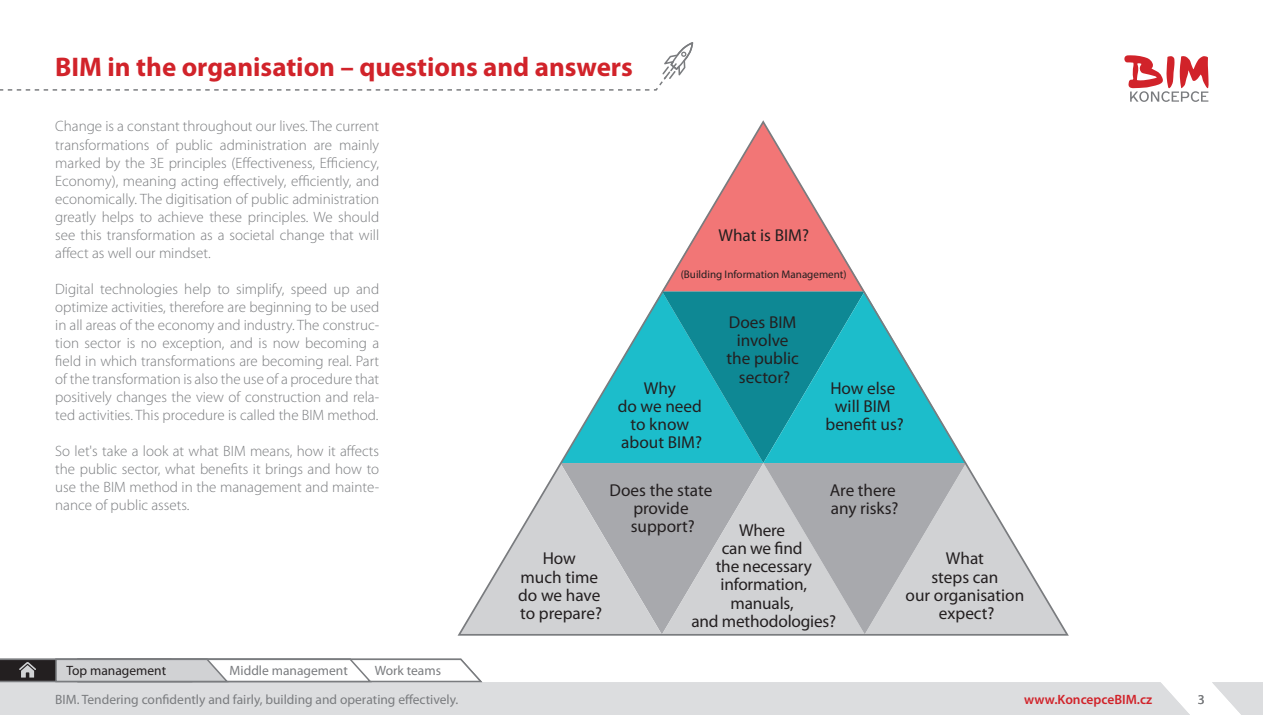
<style>
.page{position:relative;width:1263px;height:715px;background:#fff}
.page>*{position:absolute;margin:0;border:0;box-sizing:border-box;transform-origin:0 0}
.t1{font:700 27px "Myriad Pro";color:#d1232a}
.t2{font:17.25px/18.1px "Myriad Pro";color:#231f20;text-align:center}
.t3{font:300 15px/18px "Myriad Pro";color:#7a7c7f;text-align:justify}
.t4{font:13.5px "Myriad Pro";color:#7a7c7f}
.t5{font:600 13.5px "Myriad Pro";color:#d1232a}
.t6{font:13.5px "Myriad Pro";color:#231f20}
.t7{font:11.1px "Myriad Pro";color:#231f20}
</style>
<div class="page">
<svg style="left:1124px;top:55px;width:85px;height:47px"></svg>
<svg style="left:1212px;top:682px;width:51px;height:32px"></svg>
<div style="left:0;top:682px;width:1189px;height:32px;background:#dcdddf"></div>
<svg style="left:0;top:658px;width:483px;height:25px"></svg>
<svg style="left:458px;top:120px;width:611px;height:515px"></svg>
<svg style="left:0;top:42px;width:693px;height:49px"></svg>
<h1 class="t1" style="left:55px;top:56px;width:579px">BIM in the organisation – questions and answers</h1>
<p class="t3" style="left:55px;top:119px;width:325px">Change is a constant throughout our lives. The current transformations of public administration are mainly marked by the 3E principles (Effectiveness, Efficiency, Economy), meaning acting effectively, efficiently, and economically. The digitisation of public administration greatly helps to achieve these principles. We should see this transformation as a societal change that will affect as well our mindset.</p>
<p class="t3" style="left:55px;top:281px;width:325px">Digital technologies help to simplify, speed up and opti mize activities, therefore are beginning to be used in all areas of the economy and industry. The construc&shy;tion sector is no exception, and is now becoming a field in which transformations are becoming real. Part of the transformation is also the use of a procedure that positively changes the view of construction and rela&shy;ted acti vities. This procedure is called the BIM method.</p>
<p class="t3" style="left:55px;top:443px;width:325px">So let's take a look at what BIM means, how it affects the public sector, what benefits it brings and how to use the BIM method in the management and mainte&shy;nance of public assets.</p>
<p class="t2" style="left:718px;top:227px;width:92px">What is BIM?</p>
<p class="t7" style="left:681px;top:269px;width:167px">(Building Information Management)</p>
<p class="t2" style="left:726px;top:314px;width:74px">Does BIM involve the public sector?</p>
<p class="t2" style="left:618px;top:380px;width:86px">Why<br>do we need to know about BIM?</p>
<p class="t2" style="left:825px;top:380px;width:80px">How else will BIM benefit us?</p>
<p class="t2" style="left:610px;top:482px;width:104px">Does the state provide support?</p>
<p class="t2" style="left:830px;top:482px;width:70px;text-align:left">Are there any risks?</p>
<p class="t2" style="left:691px;top:522px;width:146px">Where<br>can we find<br>the necessary information, manuals,<br>and methodologies?</p>
<p class="t2" style="left:906px;top:550px;width:120px">What<br>steps can<br>our organisation expect?</p>
<p class="t2" style="left:518px;top:550px;width:85px">How<br>much time do we have to prepare?</p>
<p class="t6" style="left:66px;top:664px;width:101px">Top management</p>
<p class="t4" style="left:230px;top:664px;width:120px">Middle management</p>
<p class="t4" style="left:375px;top:664px;width:68px">Work teams</p>
<p class="t4" style="left:55px;top:694px;width:405px">BIM. Tendering confidently and fairly, building and operating effectively.</p>
<p class="t5" style="left:1024px;top:694px;width:129px">www.KoncepceBIM.cz</p>
<p class="t4" style="left:1198px;top:694px;width:8px">3</p>
</div>
